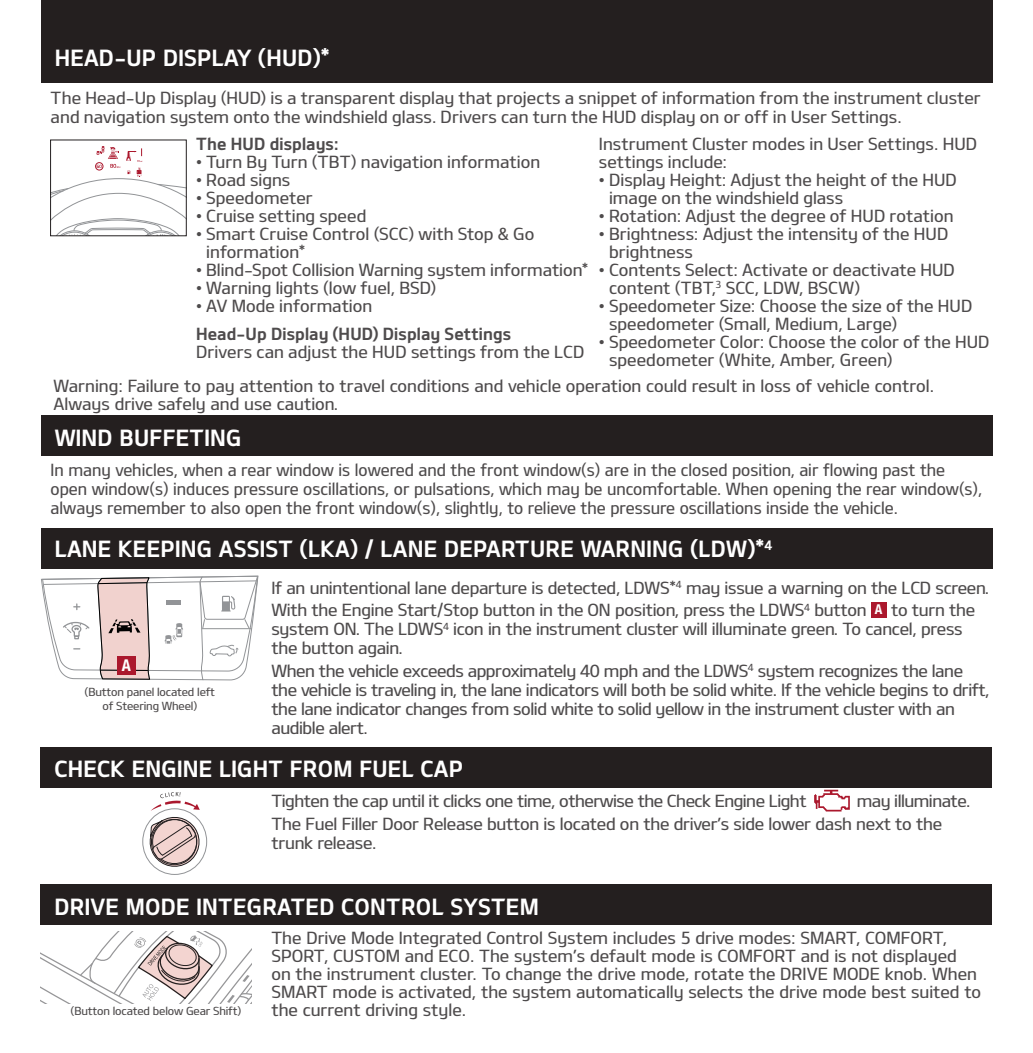
<style>
.page{position:relative;width:1033px;height:1053px;background:#fff}
.page>*{position:absolute;margin:0;border:0;box-sizing:border-box;transform-origin:0 0}
.t1{font:22.5px "Design KOTFB";letter-spacing:.01em;color:#fff}
.t2{font:16.88px/18px "Design KOTFM";color:#4e4b4c}
.t3{font:16.88px/19.1px "Design KOTFM";color:#4e4b4c;scale:.95 1}
.t4{font:16.88px/19.1px "Design KOTFM";letter-spacing:-.025em;color:#4e4b4c}
.t5{font:16.88px "Design KOTFM";letter-spacing:-.03em;color:#4e4b4c}
.t6{font:16.88px "Design KOTFB";letter-spacing:.01em;color:#4e4b4c}
.t7{font:700 condensed 16.43px "Helvetica Neue LT Std";color:#fff}
.t8{font:11.25px/13.5px "Design KOTFM";letter-spacing:-.015em;color:#4e4b4c;text-align:center}
.s1{font-family:"Helvetica Neue LT Std";font-weight:700;font-stretch:condensed;font-size:13.5px;color:#fff}
</style>
<div class="page">
<div style="left:41px;top:0;width:951px;height:82px;background:#241f1f"></div>
<div style="left:41px;top:415px;width:951px;height:40px;background:#241f1f"></div>
<div style="left:41px;top:529px;width:951px;height:40px;background:#241f1f"></div>
<div style="left:871px;top:602px;width:15px;height:15px;background:#ab182d"></div>
<img style="left:814px;top:789px;width:36px;height:23px">
<div style="left:40px;top:747px;width:952px;height:41px;background:#241f1f"></div>
<div style="left:40px;top:884px;width:952px;height:41px;background:#241f1f"></div>
<div style="left:142px;top:808px;width:65px;height:67px;border:1px solid #929497;border-radius:50%"></div>
<svg style="left:145px;top:792px;width:57px;height:79px"></svg>
<svg style="left:52px;top:146px;width:132px;height:88px"></svg>
<div style="left:50px;top:140px;width:136px;height:96px;border:1px solid #231f20"></div>
<svg style="left:41px;top:575px;width:218px;height:106px"></svg>
<hr style="left:101px;top:670px;width:47px;height:1px;background:#000">
<div style="left:117px;top:656px;width:19px;height:19px;background:#ab182d"></div>
<svg style="left:40px;top:932px;width:211px;height:72px"></svg>
<h1 class="t1" style="left:55px;top:44px;width:276px">HEAD-UP DISPLAY (HUD)*</h1>
<p class="t2" style="left:51px;top:88px;width:932px;line-height:19.1px">The Head-Up Display (HUD) is a transparent display that projects a snippet of information from the instrument cluster and navigation system onto the windshield glass. Drivers can turn the HUD display on or off in User Settings.</p>
<p class="t6" style="left:196px;top:133px;width:144px">The HUD displays:</p>
<p class="t2" style="left:196px;top:152px;width:346px">• Turn By Turn (TBT) navigation information</p>
<p class="t2" style="left:196px;top:170px;width:96px">• Road signs</p>
<p class="t2" style="left:196px;top:188px;width:118px">• Speedometer</p>
<p class="t2" style="left:196px;top:206px;width:172px">• Cruise setting speed</p>
<p class="t2" style="left:206px;top:224px;width:330px;text-indent:-10px">• Smart Cruise Control (SCC) with Stop &amp; Go information*</p>
<p class="t2" style="left:196px;top:260px;width:394px">• Blind-Spot Collision Warning system information*</p>
<p class="t2" style="left:196px;top:278px;width:242px">• Warning lights (low fuel, BSD)</p>
<p class="t2" style="left:196px;top:296px;width:178px">• AV Mode information</p>
<p class="t6" style="left:196px;top:323px;width:317px">Head-Up Display (HUD) Display Settings</p>
<p class="t2" style="left:196px;top:342px;width:390px">Drivers can adjust the HUD settings from the LCD</p>
<p class="t2" style="left:599px;top:134px;width:380px">Instrument Cluster modes in User Settings. HUD settings include:</p>
<p class="t2" style="left:609px;top:170px;width:349px;text-indent:-10px">• Display Height: Adjust the height of the HUD image on the windshield glass</p>
<p class="t2" style="left:599px;top:206px;width:356px">• Rotation: Adjust the degree of HUD rotation</p>
<p class="t2" style="left:609px;top:224px;width:341px;text-indent:-10px">• Brightness: Adjust the intensity of the HUD brightness</p>
<p class="t2" style="left:609px;top:260px;width:347px;text-indent:-10px">• Contents Select: Activate or deactivate HUD content (TBT,<sup>3</sup> SCC, LDW, BSCW)</p>
<p class="t2" style="left:609px;top:296px;width:365px;text-indent:-10px">• Speedometer Size: Choose the size of the HUD speedometer (Small, Medium, Large)</p>
<p class="t2" style="left:609px;top:332px;width:382px;text-indent:-10px">• Speedometer Color: Choose the color of the HUD speedometer (White, Amber, Green)</p>
<p class="t2" style="left:53px;top:376px;width:882px">Warning: Failure to pay attention to travel conditions and vehicle operation could result in loss of vehicle control.<br>Always drive safely and use caution.</p>
<h1 class="t1" style="left:55px;top:424px;width:188px">WIND BUFFETING</h1>
<p class="t3" style="left:51px;top:460px;width:982px">In many vehicles, when a rear window is lowered and the front window(s) are in the closed position, air flowing past the open window(s) induces pressure oscillations, or pulsations, which may be uncomfortable. When opening the rear window(s), always remember to also open the front window(s), slightly, to relieve the pressure oscillations inside the vehicle.</p>
<h1 class="t1" style="left:55px;top:535px;width:719px">LANE KEEPING ASSIST (LKA) / LANE DEPARTURE WARNING (LDW)*<sup>4</sup></h1>
<p class="t2" style="left:271px;top:576px;width:719px;line-height:22.3px">If an unintentional lane departure is detected, LDWS*<sup>4</sup> may issue a warning on the LCD screen.<br>With the Engine Start/Stop button in the ON position, press the LDWS<sup>4</sup> button <span class="s1">A</span> to turn the</p>
<p class="t2" style="left:271px;top:619px;width:693px;line-height:19.1px">system ON. The LDWS<sup>4</sup> icon in the instrument cluster will illuminate green. To cancel, press the button again.</p>
<p class="t4" style="left:271px;top:661px;width:720px">When the vehicle exceeds approximately 40 mph and the LDWS<sup>4</sup> system recognizes the lane the vehicle is traveling in, the lane indicators will both be solid white. If the vehicle begins to drift, the lane indicator changes from solid white to solid yellow in the instrument cluster with an audible alert.</p>
<p class="t7" style="left:122px;top:655px;width:11px">A</p>
<p class="t8" style="left:85px;top:685px;width:132px">(Button panel located left of Steering Wheel)</p>
<h1 class="t1" style="left:55px;top:755px;width:410px">CHECK ENGINE LIGHT FROM FUEL CAP</h1>
<p class="t5" style="left:271px;top:790px;width:537px">Tighten the cap until it clicks one time, otherwise the Check Engine Light</p>
<p class="t2" style="left:271px;top:789px;width:701px;line-height:22.3px;text-indent:585px">may illuminate.<br>The Fuel Filler Door Release button is located on the driver’s side lower dash next to the</p>
<p class="t2" style="left:271px;top:833px;width:107px">trunk release.</p>
<h1 class="t1" style="left:55px;top:892px;width:486px">DRIVE MODE INTEGRATED CONTROL SYSTEM</h1>
<p class="t8" style="left:71px;top:1004px;width:172px">(Button located below Gear Shift)</p>
<p class="t2" style="left:271px;top:928px;width:711px">The Drive Mode Integrated Control System includes 5 drive modes: SMART, COMFORT, SPORT, CUSTOM and ECO. The system’s default mode is COMFORT and is not displayed<br>on the instrument cluster. To change the drive mode, rotate the DRIVE MODE knob. When SMART mode is activated, the system automatically selects the drive mode best suited to the current driving style.</p>
</div>
